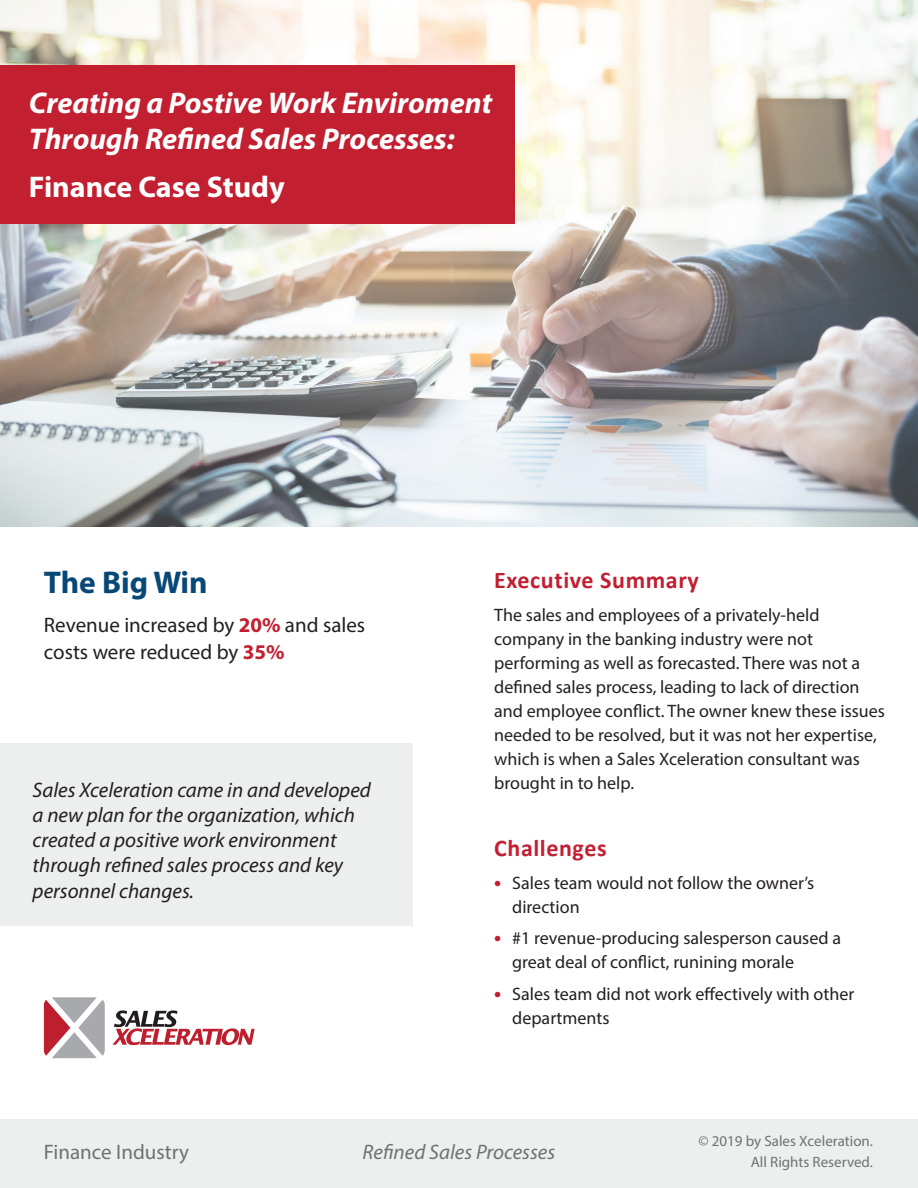
<style>
.page{position:relative;width:918px;height:1188px;background:#fff}
.page>*{position:absolute;margin:0;border:0;box-sizing:border-box;transform-origin:0 0}
.t1{font:700 31.5px "Myriad Pro";color:#074877}
.t2{font:italic 700 30px/36px "Myriad Pro";color:#fff}
.t3{font:700 30px "Myriad Pro";color:#fff}
.t4{font:700 24px "Calibri";letter-spacing:.025em;color:#c21f31}
.t5{font:italic 21px/25.2px "Myriad Pro";color:#231f20}
.t6{font:21px/27px "Myriad Pro";color:#231f20}
.t7{font:italic 21px "Myriad Pro";color:#707171}
.t8{font:21px "Myriad Pro";color:#707171}
.t9{font:700 21px "Myriad Pro";color:#c21f31}
.t10{font:18px/24px "Myriad Pro";color:#231f20}
.t11{font:15px "Myriad Pro";color:#707171}
.s1{font-weight:700;color:#c21f31}
</style>
<div class="page">
<div style="left:0;top:1119px;width:918px;height:69px;background:#edefef"></div>
<img style="left:0;top:0;width:918px;height:526px">
<div style="left:0;top:65px;width:515px;height:159px;background:#c21f31"></div>
<div style="left:0;top:743px;width:412px;height:182px;background:#edefef"></div>
<svg style="left:112px;top:1010px;width:143px;height:35px"></svg>
<svg style="left:44px;top:997px;width:61px;height:61px"></svg>
<p class="t2" style="left:29px;top:83px;width:465px">Creating a Postive Work Enviroment<br>Through Refined Sales Processes:</p>
<p class="t3" style="left:29px;top:167px;width:257px">Finance Case Study</p>
<p class="t1" style="left:44px;top:562px;width:165px">The Big Win</p>
<p class="t4" style="left:494px;top:563px;width:206px">Executive Summary</p>
<p class="t6" style="left:44px;top:611px;width:323px">Revenue increased by <span class="s1">20%</span> and sales costs were reduced by <span class="s1">35%</span></p>
<p class="t5" style="left:33px;top:777px;width:340px">Sales Xceleration came in and developed a new plan for the organization, which created a positive work environment through refined sales process and key personnel changes.</p>
<p class="t10" style="left:494px;top:602px;width:392px">The sales and employees of a privately-held company in the banking industry were not performing as well as forecasted. There was not a defined sales process, leading to lack of direction and employee conflict. The owner knew these issues needed to be resolved, but it was not her expertise, which is when a Sales Xceleration consultant was brought in to help.</p>
<p class="t4" style="left:494px;top:831px;width:114px">Challenges</p>
<p class="t9" style="left:494px;top:869px;width:9px">•</p>
<p class="t9" style="left:494px;top:923px;width:9px">•</p>
<p class="t9" style="left:494px;top:979px;width:9px">•</p>
<p class="t10" style="left:512px;top:870px;width:303px">Sales team would not follow the owner’s direction</p>
<p class="t10" style="left:512px;top:926px;width:330px">#1 revenue-producing salesperson caused a great deal of conflict, runining morale</p>
<p class="t10" style="left:512px;top:981px;width:344px">Sales team did not work effectively with other departments</p>
<p class="t8" style="left:44px;top:1139px;width:147px">Finance Industry</p>
<p class="t7" style="left:363px;top:1139px;width:194px">Refined Sales Processes</p>
<p class="t11" style="left:698px;top:1132px;width:176px">© 2019 by Sales Xceleration.</p>
<p class="t11" style="left:751px;top:1153px;width:124px">All Rights Reserved.</p>
</div>
